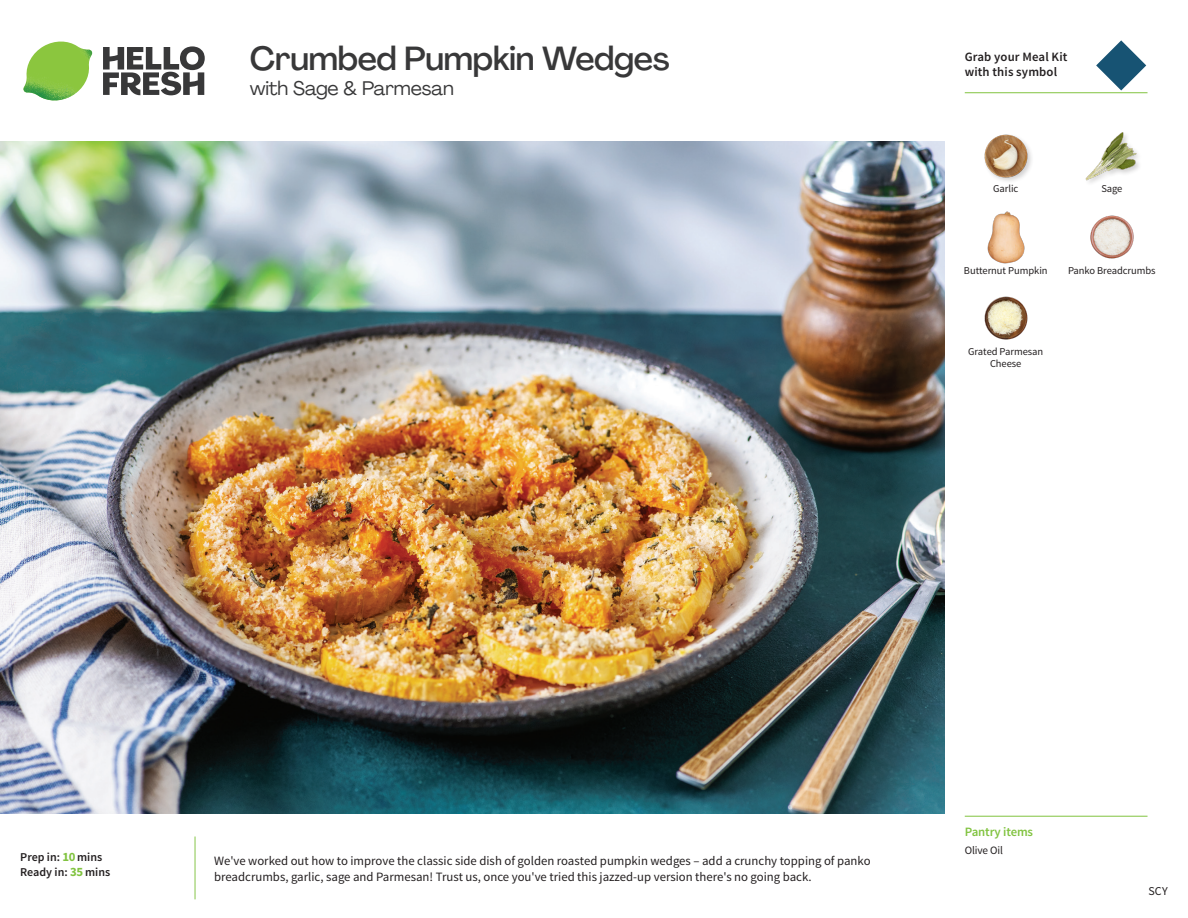
<style>
.page{position:relative;width:1188px;height:918px;background:#fff}
.page>*{position:absolute;margin:0;border:0;box-sizing:border-box;transform-origin:0 0}
._15_Titel_UK{font:500 33px "Agrandir";letter-spacing:-.01em;color:#383839}
._15_Titel_UK-2{font:19.5px "Agrandir";letter-spacing:-.005em;color:#383839}
.Step_6_Text_AU{font:12.75px/16.5px "Source Sans Pro";color:#231f20}
.t1{font:600 12.75px "Source Sans Pro";letter-spacing:.01em;color:#231f20}
._04_Headers_Front{font:600 12.75px "Source Sans Pro";letter-spacing:-.01em;color:#81c340}
._04_Intro{font:600 12px "Source Sans Pro";color:#231f20}
.t2{font:12px "Source Sans Pro";color:#231f20}
._05_Pantry{font:11.25px "Source Sans Pro";letter-spacing:-.01em;color:#231f20}
._18_FRONT_ingredient{font:10.5px/12px "Source Sans Pro";letter-spacing:-.005em;color:#231f20;text-align:center}
.s1{font-weight:700;font-size:12.75px;color:#81c340}
</style>
<div class="page">
<svg style="left:103px;top:46px;width:102px;height:49px"></svg>
<img style="left:23px;top:42px;width:69px;height:59px">
<img style="left:0;top:142px;width:945px;height:672px">
<img style="left:984px;top:296px;width:44px;height:44px">
<img style="left:987px;top:211px;width:38px;height:53px">
<img style="left:1090px;top:215px;width:44px;height:44px">
<img style="left:984px;top:134px;width:48px;height:47px">
<img style="left:1085px;top:132px;width:54px;height:51px">
<hr style="left:965px;top:816px;width:183px;height:1px;background:#81c340">
<svg style="left:1096px;top:40px;width:50px;height:50px"></svg>
<hr style="left:965px;top:92px;width:183px;height:1px;background:#81c340">
<p class="_15_Titel_UK" style="left:250px;top:38px;width:421px">Crumbed Pumpkin Wedges</p>
<p class="_15_Titel_UK-2" style="left:250px;top:76px;width:205px">with Sage &amp; Parmesan</p>
<p class="t1" style="left:965px;top:49px;width:104px">Grab your Meal Kit</p>
<p class="t1" style="left:965px;top:64px;width:94px">with this symbol</p>
<p class="_18_FRONT_ingredient" style="left:993px;top:182px;width:27px">Garlic</p>
<p class="_18_FRONT_ingredient" style="left:1101px;top:182px;width:23px">Sage</p>
<p class="_18_FRONT_ingredient" style="left:964px;top:264px;width:85px">Butternut Pumpkin</p>
<p class="_18_FRONT_ingredient" style="left:1068px;top:264px;width:89px">Panko Breadcrumbs</p>
<p class="_18_FRONT_ingredient" style="left:968px;top:345px;width:77px">Grated Parmesan<br>Cheese</p>
<p class="_04_Intro" style="left:20px;top:849px;width:83px">Prep in: <span class="s1">10</span> mins</p>
<p class="_04_Intro" style="left:20px;top:864px;width:91px">Ready in: <span class="s1">35</span> mins</p>
<p class="Step_6_Text_AU" style="left:214px;top:852px;width:658px">We've worked out how to improve the classic side dish of golden roasted pumpkin wedges – add a crunchy topping of panko breadcrumbs, garlic, sage and Parmesan! Trust us, once you've tried this jazzed-up version there's no going back.</p>
<p class="_04_Headers_Front" style="left:965px;top:823px;width:70px">Pantry items</p>
<p class="_05_Pantry" style="left:965px;top:843px;width:40px">Olive Oil</p>
<p class="t2" style="left:1148px;top:884px;width:21px">SCY</p>
</div>
